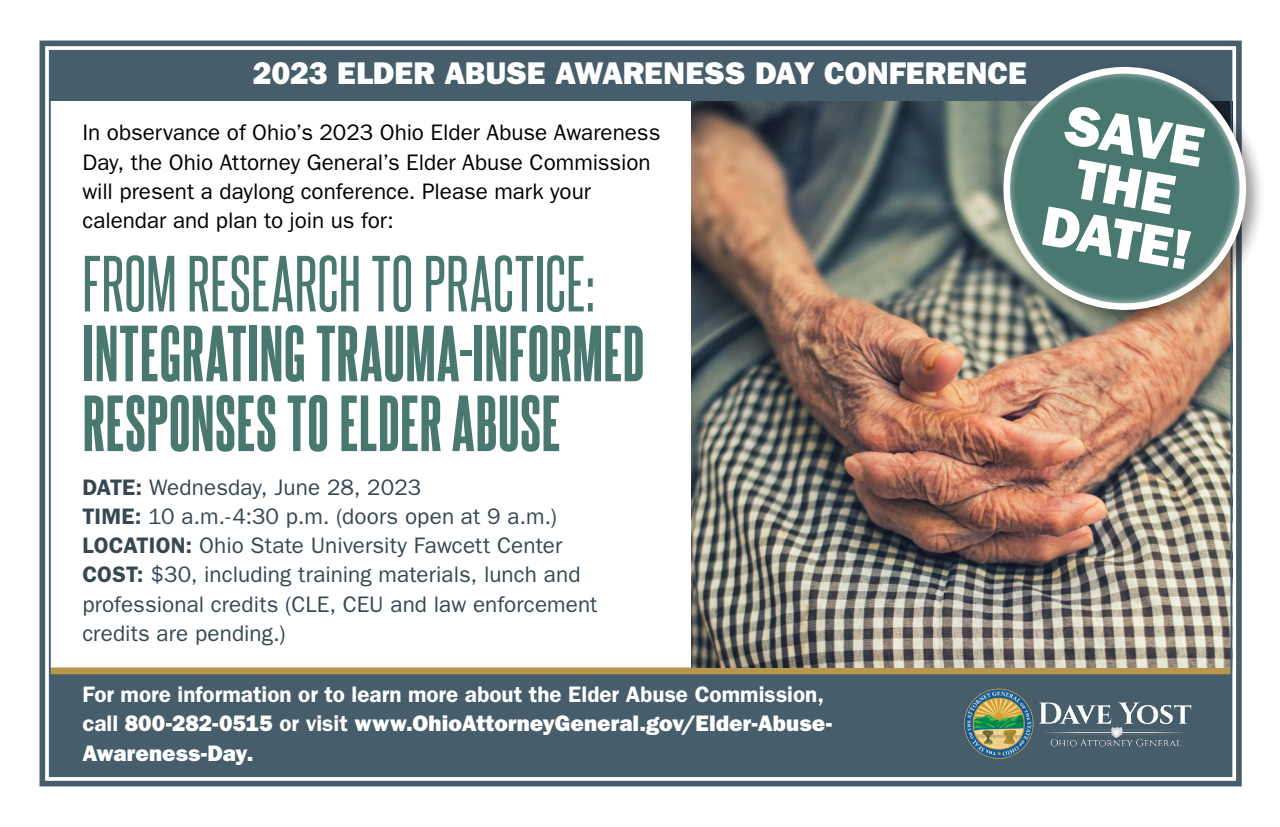
<style>
.page{position:relative;width:1280px;height:827px;background:#fff}
.page>*{position:absolute;margin:0;border:0;box-sizing:border-box;transform-origin:0 0}
.t1{font:67.5px/69.8px "Steelfish Eb";letter-spacing:.005em;color:#487870}
.t2{font:56.25px/51.8px "ITC Franklin Gothic Std Hvy";color:#fff;text-align:center}
.t3{font:31.5px "ITC Franklin Gothic Std Hvy";color:#fff}
.t4{font:22.5px/29.2px "ITC Franklin Gothic Std";letter-spacing:.005em;color:#364851}
.t5{font:22.5px/29.2px "ITC Franklin Gothic Std";color:#000}
.t6{font:600 22.5px/29.2px "ITC Franklin Gothic Std";color:#fff}
.s1{font-family:"Steelfish Rg"}
.s2{font-weight:600}
.s3{font-family:"ITC Franklin Gothic Std Hvy";font-weight:400}
</style>
<div class="page">
<img style="left:39px;top:40px;width:1203px;height:747px">
<svg style="left:964px;top:40px;width:297px;height:294px;background:#718a84"></svg>
<p class="t3" style="left:253px;top:55px;width:776px">2023 ELDER ABUSE AWARENESS DAY CONFERENCE</p>
<p class="t5" style="left:82px;top:118px;width:579px">In observance of Ohio’s 2023 Ohio Elder Abuse Awareness Day, the Ohio Attorney General’s Elder Abuse Commission will present a daylong conference. Please mark your calendar and plan to join us for:</p>
<p class="t1" style="left:82px;top:243px;width:564px"><span class="s1">FROM RESEARCH TO PRACTICE:<br></span>INTEGRATING TRAUMA-INFORMED<br>RESPONSES TO ELDER ABUSE</p>
<p class="t4" style="left:82px;top:472px;width:340px"><span class="s2">DATE:</span> Wednesday, June 28, 2023</p>
<p class="t4" style="left:82px;top:501px;width:476px"><span class="s2">TIME:</span> 10 a.m.-4:30 p.m. (doors open at 9 a.m.)</p>
<p class="t4" style="left:82px;top:530px;width:481px"><span class="s2">LOCATION:</span> Ohio State University Fawcett Center</p>
<p class="t4" style="left:82px;top:560px;width:517px"><span class="s2">COST:</span> $30, including training materials, lunch and professional credits (CLE, CEU and law enforcement credits are pending.)</p>
<p class="t2" style="left:1065px;top:97px;width:152px;rotate:10deg">SAVE<br>THE<br>DATE!</p>
<p class="t6" style="left:82px;top:679px;width:751px">For more information or to learn more about the Elder Abuse Commission, call <span class="s3">800-282-0515</span> or visit <span class="s3">www.OhioAttorneyGeneral.gov/Elder-Abuse-<br>Awareness-Day.</span></p>
</div>
